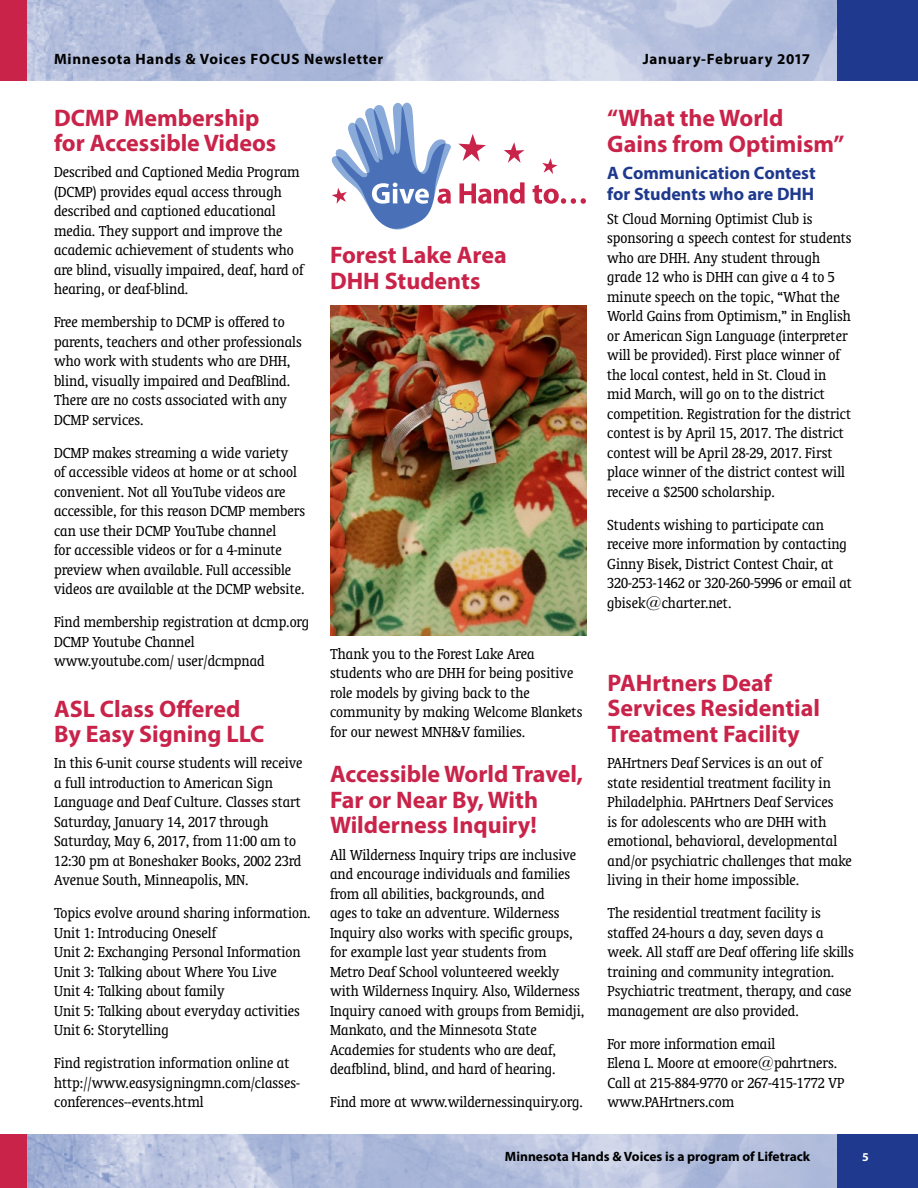
<style>
.page{position:relative;width:918px;height:1188px;background:#fff}
.page>*{position:absolute;margin:0;border:0;box-sizing:border-box;transform-origin:0 0}
.t1{font:700 24px/25.5px "Myriad Pro";color:#c9234a}
.t2{font:700 18px/21px "Myriad Pro";color:#1e398d}
.t3{font:condensed 16.5px/19.5px "Oranda BT";color:#000}
.t4{font:700 15px "Myriad Pro";letter-spacing:.05em;color:#000}
.t5{font:700 13.5px "Myriad Pro";color:#000}
.t6{font:700 12px "Myriad Pro";color:#fff}
</style>
<div class="page">
<img style="left:27px;top:0;width:810px;height:81px">
<div style="left:837px;top:0;width:81px;height:81px;background:#1e398d"></div>
<div style="left:0;top:0;width:27px;height:81px;background:#c9234a"></div>
<img style="left:27px;top:1134px;width:810px;height:54px">
<div style="left:837px;top:1134px;width:81px;height:54px;background:#1e398d"></div>
<div style="left:0;top:1134px;width:27px;height:54px;background:#c9234a"></div>
<img style="left:330px;top:306px;width:257px;height:329px">
<svg style="left:504px;top:142px;width:21px;height:21px"></svg>
<svg style="left:458px;top:134px;width:28px;height:28px"></svg>
<svg style="left:542px;top:158px;width:15px;height:16px"></svg>
<svg style="left:331px;top:102px;width:120px;height:128px"></svg>
<svg style="left:460px;top:182px;width:65px;height:22px"></svg>
<svg style="left:533px;top:185px;width:53px;height:19px"></svg>
<p class="t4" style="left:54px;top:50px;width:331px">Minnesota Hands &amp; Voices FOCUS Newsletter</p>
<p class="t4" style="left:643px;top:50px;width:169px">January-February 2017</p>
<h1 class="t1" style="left:54px;top:104px;width:224px">DCMP Membership for Accessible Videos</h1>
<p class="t3" style="left:54px;top:162px;width:251px">Described and Captioned Media Program (DCMP) provides equal access through described and captioned educational media. They support and improve the academic achievement of students who are blind, visually impaired, deaf, hard of hearing, or deaf-blind.</p>
<p class="t3" style="left:54px;top:312px;width:249px">Free membership to DCMP is offered to parents, teachers and other professionals who work with students who are DHH, blind, visually impaired and DeafBlind.<br>There are no costs associated with any DCMP services.</p>
<p class="t3" style="left:54px;top:443px;width:253px">DCMP makes streaming a wide variety<br>of accessible videos at home or at school convenient. Not all YouTube videos are accessible, for this reason DCMP members can use their DCMP YouTube channel<br>for accessible videos or for a 4-minute preview when available. Full accessible videos are available at the DCMP website.</p>
<p class="t3" style="left:54px;top:612px;width:257px">Find membership registration at dcmp.org<br>DCMP Youtube Channel www.youtube.com/ user/dcmpnad</p>
<h1 class="t1" style="left:54px;top:695px;width:212px">ASL Class Offered<br>By Easy Signing LLC</h1>
<p class="t3" style="left:54px;top:753px;width:250px">In this 6-unit course students will receive a full introduction to American Sign Language and Deaf Culture. Classes start Saturday, January 14, 2017 through Saturday, May 6, 2017, from 11:00 am to 12:30 pm at Boneshaker Books, 2002 23rd Avenue South, Minneapolis, MN.</p>
<p class="t3" style="left:54px;top:903px;width:258px">Topics evolve around sharing information.<br>Unit 1: Introducing Oneself<br>Unit 2: Exchanging Personal Information Unit 3: Talking about Where You Live<br>Unit 4: Talking about family<br>Unit 5: Talking about everyday activities Unit 6: Storytelling</p>
<p class="t3" style="left:54px;top:1053px;width:247px">Find registration information online at http://www.easysigningmn.com/classes&shy;conferences--events.html</p>
<h1 class="t1" style="left:330px;top:241px;width:178px">Forest Lake Area<br>DHH Students</h1>
<p class="t3" style="left:330px;top:644px;width:254px">Thank you to the Forest Lake Area students who are DHH for being positive role models by giving back to the community by making Welcome Blankets for our newest MNH&amp;V families.</p>
<h1 class="t1" style="left:330px;top:761px;width:254px">Accessible World Travel,<br>Far or Near By, With<br>Wilderness Inquiry!</h1>
<p class="t3" style="left:330px;top:844px;width:256px">All Wilderness Inquiry trips are inclusive and encourage individuals and families from all abilities, backgrounds, and<br>ages to take an adventure. Wilderness Inquiry also works with specific groups, for example last year students from Metro Deaf School volunteered weekly with Wilderness Inquiry. Also, Wilderness Inquiry canoed with groups from Bemidji, Mankato, and the Minnesota State Academies for students who are deaf, deafblind, blind, and hard of hearing.</p>
<p class="t3" style="left:330px;top:1092px;width:254px">Find more at www.wildernessinquiry.org.</p>
<h1 class="t1" style="left:607px;top:105px;width:239px">“What the World<br>Gains from Optimism”</h1>
<p class="t2" style="left:607px;top:162px;width:210px">A Communication Contest for Students who are DHH</p>
<p class="t3" style="left:607px;top:208px;width:246px">St Cloud Morning Optimist Club is sponsoring a speech contest for students who are DHH. Any student through grade 12 who is DHH can give a 4 to 5 minute speech on the topic, “What the World Gains from Optimism,” in English or American Sign Language (interpreter will be provided). First place winner of the local contest, held in St. Cloud in mid March, will go on to the district competition. Registration for the district contest is by April 15, 2017. The district contest will be April 28-29, 2017. First place winner of the district contest will receive a $2500 scholarship.</p>
<p class="t3" style="left:607px;top:514px;width:246px">Students wishing to participate can receive more information by contacting Ginny Bisek, District Contest Chair, at 320-253-1462 or 320-260-5996 or email at gbisek@charter.net.</p>
<h1 class="t1" style="left:608px;top:669px;width:214px">PAHrtners Deaf<br>Services Residential<br>Treatment Facility</h1>
<p class="t3" style="left:608px;top:753px;width:246px">PAHrtners Deaf Services is an out of state residential treatment facility in Philadelphia. PAHrtners Deaf Services<br>is for adolescents who are DHH with emotional, behavioral, developmental and/or psychiatric challenges that make living in their home impossible.</p>
<p class="t3" style="left:608px;top:903px;width:248px">The residential treatment facility is staffed 24-hours a day, seven days a week. All staff are Deaf offering life skills training and community integration.<br>Psychiatric treatment, therapy, and case management are also provided.</p>
<p class="t3" style="left:608px;top:1033px;width:238px">For more information email<br>Elena L. Moore at emoore@pahrtners.<br>Call at 215-884-9770 or 267-415-1772 VP www.PAHrtners.com</p>
<p class="t5" style="left:505px;top:1148px;width:307px">Minnesota Hands &amp; Voices is a program of Lifetrack</p>
<p class="t6" style="left:862px;top:1149px;width:8px">5</p>
</div>
